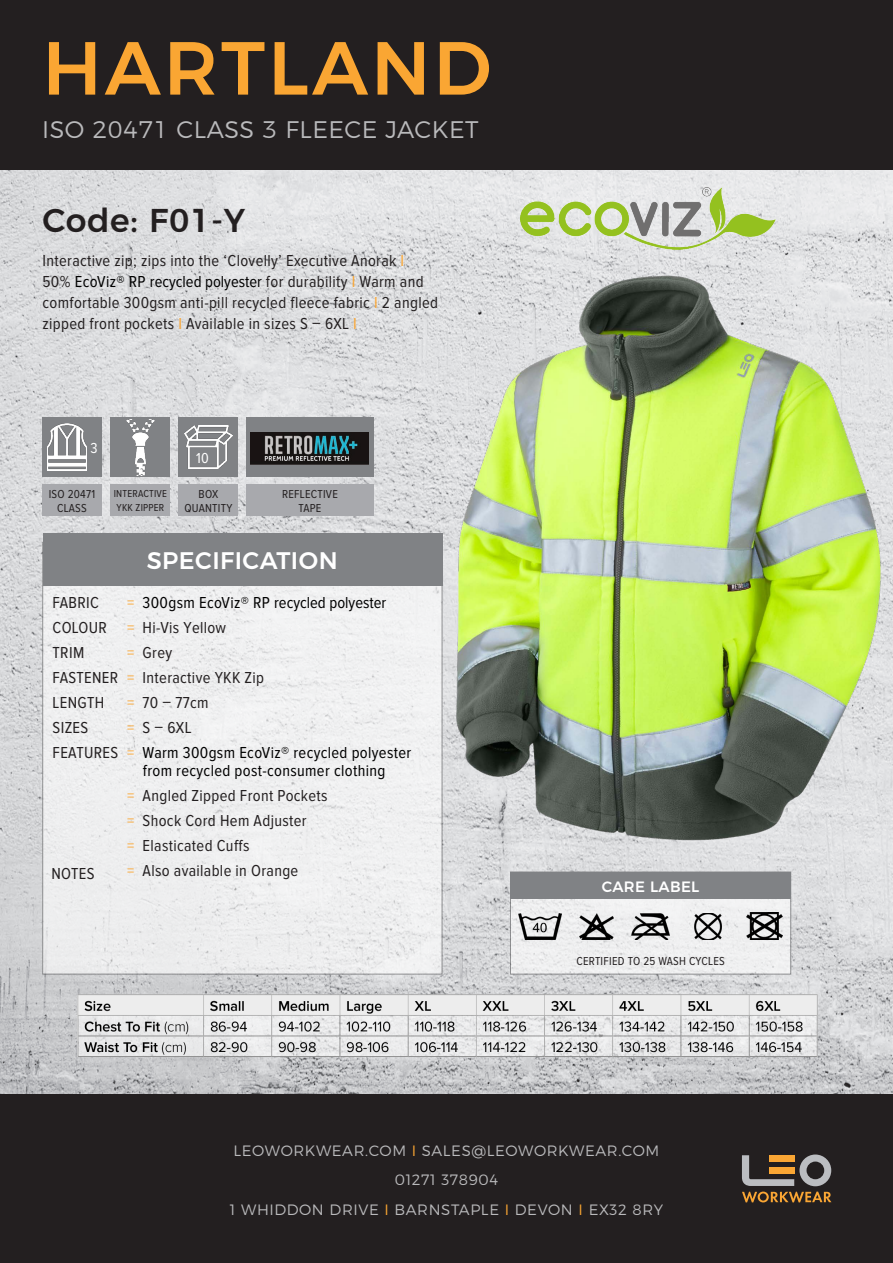
<style>
.page{position:relative;width:893px;height:1263px;background:#fff}
.page>*{position:absolute;margin:0;border:0;box-sizing:border-box;transform-origin:0 0}
.t1{font:500 75px "Montserrat";letter-spacing:.04em;color:#faa633}
.t2{font:500 33px "Montserrat";letter-spacing:.02em;color:#231f20}
.subhead{font:300 24px "Montserrat";letter-spacing:.02em;color:#bababc}
.subhead-2{font:500 24px "Montserrat";letter-spacing:.02em;color:#fff}
.body{font:16.5px/21px "Proxima Nova Cond";letter-spacing:.02em;color:#231f20}
.body-2{font:16.5px/18px "Proxima Nova Cond";letter-spacing:.02em;color:#000}
.body-3{font:16.5px "Proxima Nova Cond";color:#000}
.body-4{font:300 15px "Montserrat";letter-spacing:.04em;color:#bababc}
.subhead-3{font:500 15px "Montserrat";letter-spacing:.02em;color:#fff}
.body-5{font:15px "Proxima Nova Cond";color:#fff}
.body-6{font:12px/13.5px "Proxima Nova Cond";letter-spacing:.02em;color:#231f20;text-align:center}
.body-7{font:10.5px/13.5px "Proxima Nova Cond";letter-spacing:.02em;color:#231f20}
.s1{color:#faa633}
.s2{color:#000}
</style>
<div class="page">
<img style="left:0;top:169px;width:893px;height:925px">
<div style="left:510px;top:872px;width:281px;height:102px;background:#efeff0"></div>
<div style="left:43px;top:542px;width:399px;height:432px;background:#efeff0"></div>
<div style="left:0;top:0;width:893px;height:169px;background:#231f20"></div>
<div style="left:0;top:1094px;width:893px;height:169px;background:#231f20"></div>
<div style="left:43px;top:533px;width:399px;height:53px;background:#808285"></div>
<div style="left:510px;top:872px;width:281px;height:27px;background:#808285"></div>
<img style="left:203px;top:992px;width:618px;height:66px">
<img style="left:77px;top:992px;width:124px;height:66px">
<svg style="left:742px;top:1155px;width:89px;height:47px"></svg>
<img style="left:519px;top:913px;width:42px;height:27px">
<img style="left:579px;top:913px;width:35px;height:27px">
<img style="left:632px;top:913px;width:37px;height:27px">
<img style="left:694px;top:913px;width:28px;height:27px">
<img style="left:747px;top:913px;width:35px;height:27px">
<div style="left:42px;top:417px;width:60px;height:59px;background:#808285"></div>
<div style="left:42px;top:484px;width:60px;height:32px;background:#a8a9ad"></div>
<div style="left:179px;top:417px;width:59px;height:59px;background:#808285"></div>
<div style="left:111px;top:417px;width:59px;height:59px;background:#808285"></div>
<div style="left:179px;top:484px;width:59px;height:32px;background:#a8a9ad"></div>
<div style="left:111px;top:484px;width:59px;height:32px;background:#a8a9ad"></div>
<img style="left:47px;top:423px;width:39px;height:47px">
<img style="left:185px;top:425px;width:47px;height:44px">
<img style="left:127px;top:419px;width:27px;height:57px">
<div style="left:246px;top:417px;width:128px;height:59px;background:#808285"></div>
<div style="left:246px;top:484px;width:128px;height:32px;background:#a8a9ad"></div>
<img style="left:442px;top:265px;width:451px;height:589px">
<img style="left:520px;top:185px;width:255px;height:65px">
<img style="left:251px;top:432px;width:118px;height:33px">
<p class="t1" style="left:43px;top:8px;width:450px">HARTLAND</p>
<p class="subhead" style="left:42px;top:110px;width:438px">ISO 20471 CLASS 3 FLEECE JACKET</p>
<p class="t2" style="left:43px;top:194px;width:204px">Code: F01-Y</p>
<p class="body" style="left:43px;top:250px;width:397px">Interactive zip; zips into the ‘Clovelly’ Executive Anorak <span class="s1">I<br></span>50% <span class="s2">EcoViz® RP recycled polyester</span> for durability <span class="s1">I</span> Warm and comfortable 300gsm anti-pill recycled fleece fabric <span class="s1">I</span> 2 angled zipped front pockets <span class="s1">I</span> Available in sizes S – 6XL <span class="s1">I</span></p>
<p class="body-5" style="left:90px;top:441px;width:9px">3</p>
<p class="body-5" style="left:196px;top:451px;width:14px">10</p>
<p class="body-7" style="left:114px;top:487px;width:55px">INTERACTIVE<br>YKK ZIPPER</p>
<p class="body-6" style="left:49px;top:488px;width:48px">ISO 20471<br>CLASS</p>
<p class="body-6" style="left:184px;top:488px;width:49px">BOX<br>QUANTITY</p>
<p class="body-6" style="left:282px;top:488px;width:57px">REFLECTIVE<br>TAPE</p>
<p class="subhead-2" style="left:147px;top:541px;width:192px">SPECIFICATION</p>
<p class="body" style="left:53px;top:593px;width:48px">FABRIC</p>
<p class="body" style="left:53px;top:618px;width:56px">COLOUR</p>
<p class="body" style="left:53px;top:643px;width:33px">TRIM</p>
<p class="body" style="left:53px;top:668px;width:67px">FASTENER</p>
<p class="body" style="left:53px;top:693px;width:53px">LENGTH</p>
<p class="body" style="left:53px;top:718px;width:37px">SIZES</p>
<p class="body" style="left:53px;top:743px;width:67px">FEATURES</p>
<p class="body" style="left:52px;top:864px;width:45px">NOTES</p>
<p class="body-3" style="left:127px;top:595px;width:261px"><span class="s1">=</span> 300gsm EcoViz® RP recycled polyester</p>
<p class="body" style="left:127px;top:618px;width:100px"><span class="s1">=</span> Hi-Vis Yellow</p>
<p class="body" style="left:127px;top:643px;width:46px"><span class="s1">=</span> Grey</p>
<p class="body" style="left:127px;top:668px;width:138px"><span class="s1">=</span> Interactive YKK Zip</p>
<p class="body" style="left:127px;top:693px;width:83px"><span class="s1">=</span> 70 – 77cm</p>
<p class="body" style="left:127px;top:718px;width:66px"><span class="s1">=</span> S – 6XL</p>
<p class="body-2" style="left:143px;top:744px;width:270px;text-indent:-16px"><span class="s1">=</span> Warm 300gsm EcoViz® recycled polyester from recycled post-consumer clothing</p>
<p class="body" style="left:127px;top:786px;width:202px"><span class="s1">=</span> Angled Zipped Front Pockets</p>
<p class="body" style="left:127px;top:811px;width:181px"><span class="s1">=</span> Shock Cord Hem Adjuster</p>
<p class="body" style="left:127px;top:836px;width:124px"><span class="s1">=</span> Elasticated Cuffs</p>
<p class="body" style="left:127px;top:861px;width:173px"><span class="s1">=</span> Also available in Orange</p>
<p class="subhead-3" style="left:602px;top:875px;width:99px">CARE LABEL</p>
<p class="body-6" style="left:576px;top:955px;width:150px">CERTIFIED TO 25 WASH CYCLES</p>
<p class="body-4" style="left:234px;top:1139px;width:427px">LEOWORKWEAR.COM <span class="s1">I</span> SALES@LEOWORKWEAR.COM</p>
<p class="body-4" style="left:395px;top:1168px;width:105px">01271 378904</p>
<p class="body-4" style="left:230px;top:1198px;width:435px">1 WHIDDON DRIVE <span class="s1">I</span> BARNSTAPLE <span class="s1">I</span> DEVON <span class="s1">I</span> EX32 8RY</p>
</div>
